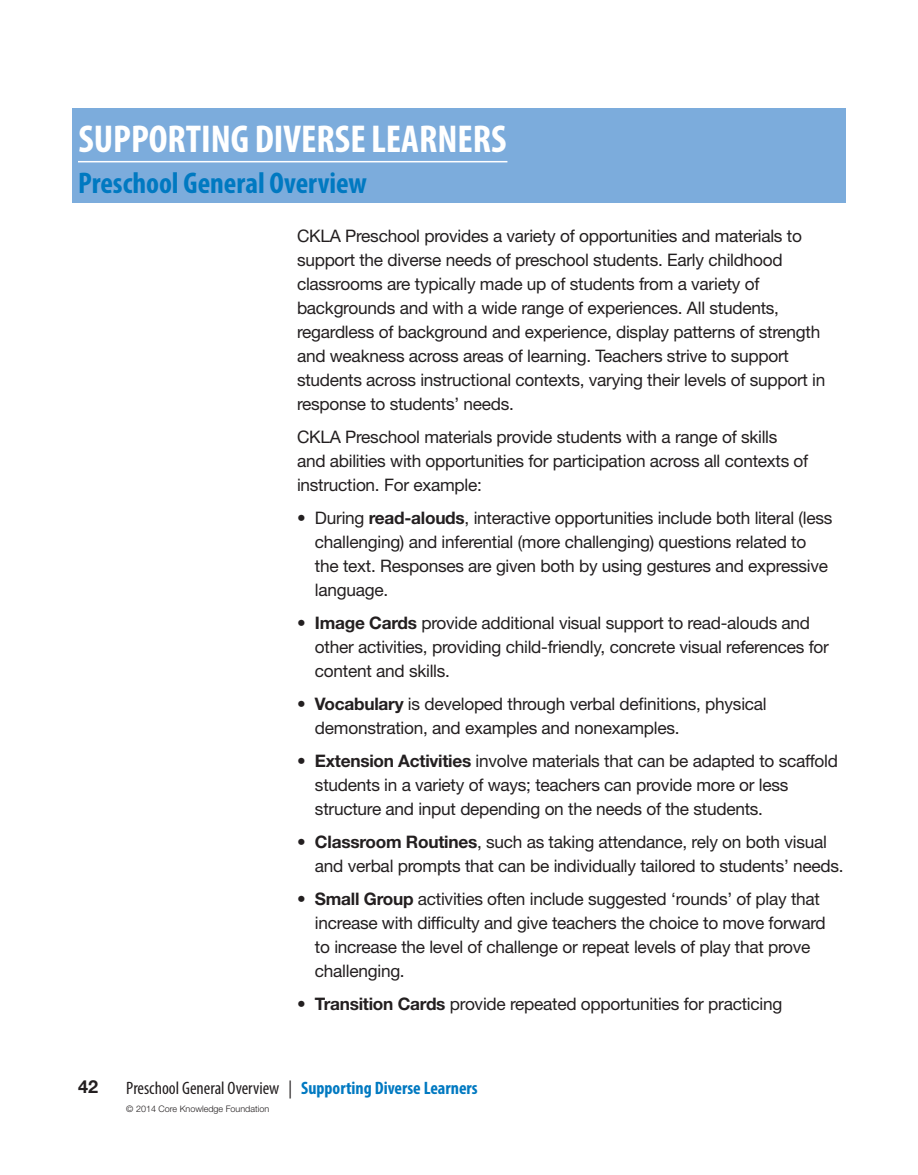
<style>
.page{position:relative;width:918px;height:1175px;background:#fff}
.page>*{position:absolute;margin:0;border:0;box-sizing:border-box;transform-origin:0 0}
.t1{font:700 condensed 39px "Myriad Pro";color:#fff}
.t2{font:700 condensed 30px "Myriad Pro";color:#0079c1}
.t3{font:condensed 18px "Myriad Pro";color:#231f20}
.t4{font:700 18px "Helvetica Neue LT Std";color:#231f20}
.t5{font:17.25px/24px "Helvetica Neue LT Std";letter-spacing:-.015em;color:#231f20}
.t6{font:300 9px "Helvetica Neue LT Std";color:#231f20}
.s1{font-weight:700}
.s2{font-weight:700;color:#0079c1}
</style>
<div class="page">
<div style="left:72px;top:108px;width:774px;height:58px;background:#7cacdc"></div>
<div style="left:72px;top:166px;width:774px;height:36px;background:#7cacdc"></div>
<hr style="left:78px;top:161px;width:429px;height:1px;background:#fff">
<h1 class="t1" style="left:78px;top:115px;width:430px">SUPPORTING DIVERSE LEARNERS</h1>
<h2 class="t2" style="left:78px;top:164px;width:291px">Preschool General Overview</h2>
<p class="t5" style="left:297px;top:223px;width:530px">CKLA Preschool provides a variety of opportunities and materials to support the diverse needs of preschool students. Early childhood classrooms are typically made up of students from a variety of backgrounds and with a wide range of experiences. All students, regardless of background and experience, display patterns of strength and weakness across areas of learning. Teachers strive to support students across instructional contexts, varying their levels of support in response to students’ needs.</p>
<p class="t5" style="left:297px;top:424px;width:513px">CKLA Preschool materials provide students with a range of skills and abilities with opportunities for participation across all contexts of instruction. For example:</p>
<p class="t5" style="left:315px;top:505px;width:519px;text-indent:-18px">• During <span class="s1">read-alouds</span>, interactive opportunities include both literal (less challenging) and inferential (more challenging) questions related to the text. Responses are given both by using gestures and expressive language.</p>
<p class="t5" style="left:315px;top:610px;width:516px;text-indent:-18px">• <span class="s1">Image Cards</span> provide additional visual support to read-alouds and other activities, providing child-friendly, concrete visual references for content and skills.</p>
<p class="t5" style="left:315px;top:691px;width:453px;text-indent:-18px">• <span class="s1">Vocabulary</span> is developed through verbal definitions, physical demonstration, and examples and nonexamples.</p>
<p class="t5" style="left:315px;top:748px;width:525px;text-indent:-18px">• <span class="s1">Extension Activities</span> involve materials that can be adapted to scaffold students in a variety of ways; teachers can provide more or less structure and input depending on the needs of the students.</p>
<p class="t5" style="left:315px;top:829px;width:530px;text-indent:-18px">• <span class="s1">Classroom Routines</span>, such as taking attendance, rely on both visual and verbal prompts that can be individually tailored to students’ needs.</p>
<p class="t5" style="left:315px;top:886px;width:512px;text-indent:-18px">• <span class="s1">Small Group</span> activities often include suggested ‘rounds’ of play that increase with difficulty and give teachers the choice to move forward to increase the level of challenge or repeat levels of play that prove challenging.</p>
<p class="t5" style="left:297px;top:991px;width:487px">• <span class="s1">Transition Cards</span> provide repeated opportunities for practicing</p>
<p class="t4" style="left:78px;top:1075px;width:22px">42</p>
<p class="t3" style="left:126px;top:1077px;width:353px">Preschool General Overview | <span class="s2">Supporting Diverse Learners</span></p>
<p class="t6" style="left:126px;top:1103px;width:144px">© 2014 Core Knowledge Foundation</p>
</div>
